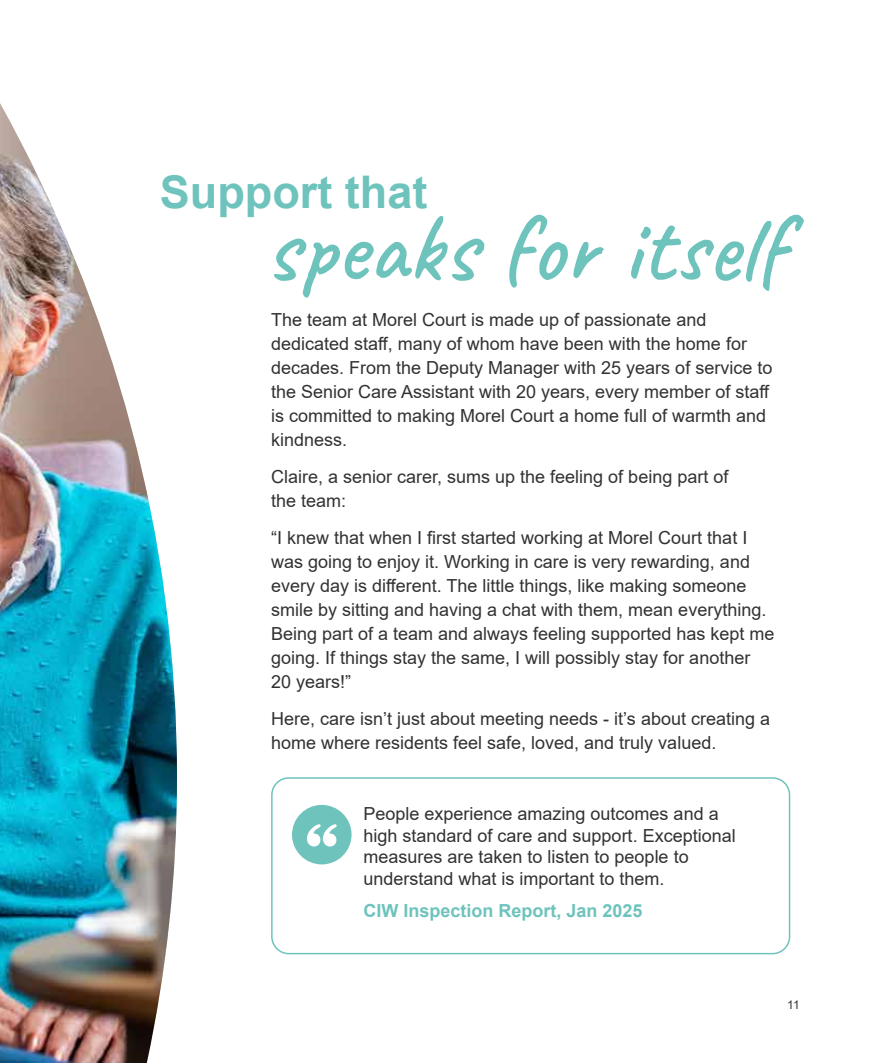
<style>
.page{position:relative;width:893px;height:1063px;background:#fff}
.page>*{position:absolute;margin:0;border:0;box-sizing:border-box;transform-origin:0 0}
.t1{font:97.5px "Caveat";color:#6ec3bd}
.t2{font:700 45px "Arial";color:#6ec3bd}
.t3{font:18px/24px "Arial";color:#333232}
.t4{font:700 18px "Arial";color:#6ec3bd}
.t5{font:12px "Arial";color:#333232}
</style>
<div class="page">
<img style="left:0;top:103px;width:177px;height:960px">
<svg style="left:292px;top:805px;width:60px;height:59px"></svg>
<div style="left:271px;top:777px;width:519px;height:177px;border:2px solid #6ec3bd;border-radius:17px"></div>
<h2 class="t2" style="left:160px;top:160px;width:269px">Support that</h2>
<h1 class="t1" style="left:264px;top:186px;width:521px">speaks for itself</h1>
<p class="t3" style="left:271px;top:308px;width:503px">The team at Morel Court is made up of passionate and dedicated staff, many of whom have been with the home for decades. From the Deputy Manager with 25 years of service to the Senior Care Assistant with 20 years, every member of staff is committed to making Morel Court a home full of warmth and kindness.</p>
<p class="t3" style="left:271px;top:465px;width:459px">Claire, a senior carer, sums up the feeling of being part of the team:</p>
<p class="t3" style="left:271px;top:526px;width:505px">“I knew that when I first started working at Morel Court that I was going to enjoy it. Working in care is very rewarding, and every day is different. The little things, like making someone smile by sitting and having a chat with them, mean everything.<br>Being part of a team and always feeling supported has kept me going. If things stay the same, I will possibly stay for another 20 years!”</p>
<p class="t3" style="left:271px;top:706px;width:500px">Here, care isn’t just about meeting needs - it’s about creating a home where residents feel safe, loved, and truly valued.</p>
<p class="t3" style="left:363px;top:803px;width:374px;line-height:21.6px">People experience amazing outcomes and a high standard of care and support. Exceptional measures are taken to listen to people to understand what is important to them.</p>
<p class="t4" style="left:363px;top:898px;width:281px">CIW Inspection Report, Jan 2025</p>
<p class="t5" style="left:787px;top:997px;width:14px">11</p>
</div>
